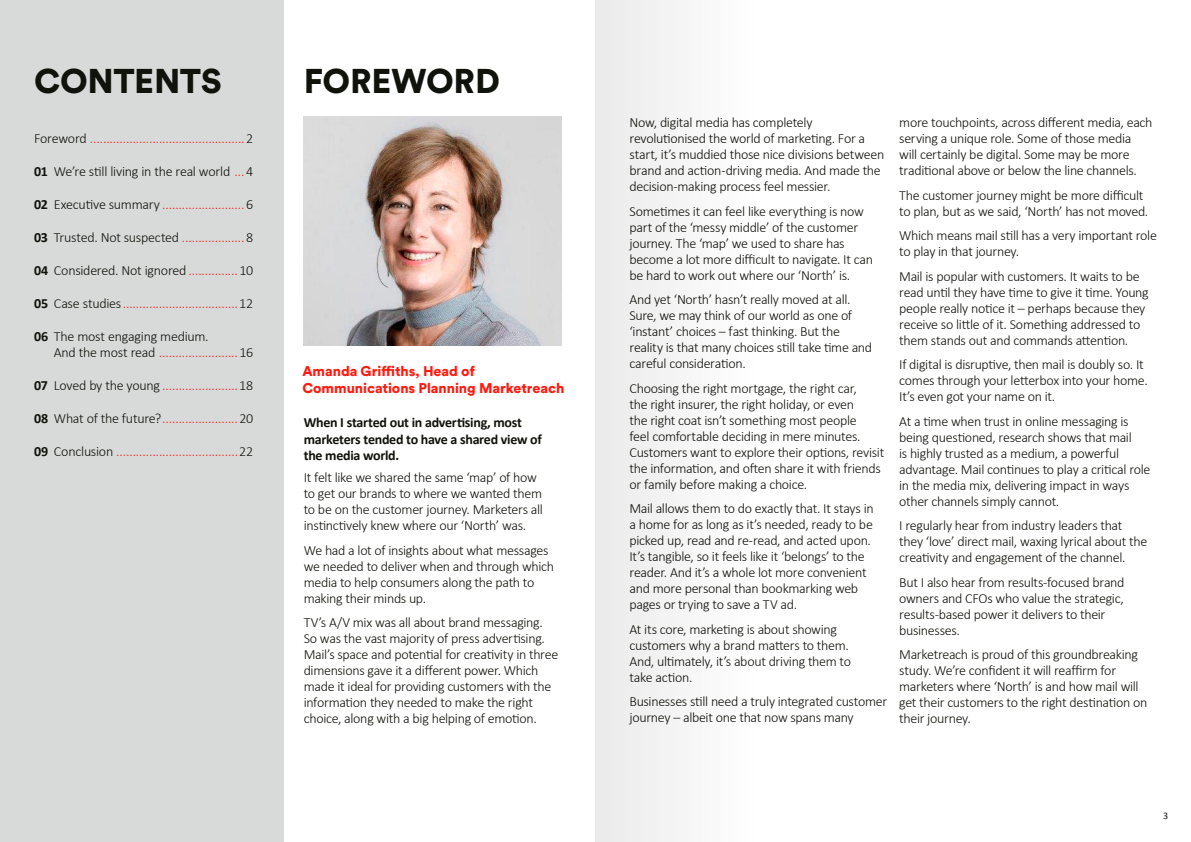
<style>
.page{position:relative;width:1191px;height:842px;background:#fff}
.page>*{position:absolute;margin:0;border:0;box-sizing:border-box;transform-origin:0 0}
.t1{font:900 34px "Circular XX";letter-spacing:-.005em;color:#10120c}
.t2{font:300 14px/16px "Calibri";letter-spacing:-.025em;color:#10120c}
.t3{font:300 14px "Calibri";letter-spacing:-.02em;color:#ff1a10}
.t4{font:700 14px/16.8px "Calibri";letter-spacing:-.02em;color:#10120c}
.t5{font:900 14px/17px "Circular XX";color:#ff1a10}
.t6{font:10px "Calibri";color:#10120c}
.s1{color:#10120c}
.s2{font-weight:700}
.s3{color:#ff1a10}
.s4{font-weight:700;color:#10120c}
</style>
<div class="page">
<div style="left:0;top:0;width:283px;height:842px;background:#d8d9d9"></div>
<img style="left:304px;top:116px;width:257px;height:229px">
<div style="left:595px;top:0;width:163px;height:842px;background:#f5f5f5"></div>
<h1 class="t1" style="left:34px;top:58px;width:189px">CONTENTS</h1>
<p class="t3" style="left:34px;top:130px;width:221px"><span class="s1">Foreword</span> ...............................................<span class="s1">2</span></p>
<p class="t2" style="left:34px;top:164px;width:221px"><span class="s2">01</span> We’re still living in the real world <span class="s3">...</span>4</p>
<p class="t3" style="left:34px;top:196px;width:221px"><span class="s4">02</span> <span class="s1">Executive summary</span> .........................<span class="s1">6</span></p>
<p class="t2" style="left:34px;top:230px;width:221px"><span class="s2">03</span> Trusted. Not suspected <span class="s3">...................</span>8</p>
<p class="t2" style="left:34px;top:263px;width:220px"><span class="s2">04</span> Considered. Not ignored <span class="s3">...............</span>10</p>
<p class="t3" style="left:34px;top:295px;width:221px"><span class="s4">05</span> <span class="s1">Case studies</span>...................................<span class="s1">12</span></p>
<p class="t2" style="left:54px;top:329px;width:201px;text-indent:-20px"><span class="s2">06</span> The most engaging medium.<br>And the most read <span class="s3">........................</span>16</p>
<p class="t3" style="left:34px;top:377px;width:221px"><span class="s4">07</span> <span class="s1">Loved by the young</span> .......................<span class="s1">18</span></p>
<p class="t3" style="left:34px;top:410px;width:221px"><span class="s4">08</span> <span class="s1">What of the future?</span>.......................<span class="s1">20</span></p>
<p class="t3" style="left:34px;top:443px;width:221px"><span class="s4">09</span> <span class="s1">Conclusion</span> .....................................<span class="s1">22</span></p>
<h1 class="t1" style="left:304px;top:58px;width:197px">FOREWORD</h1>
<p class="t5" style="left:302px;top:362px;width:263px">Amanda Griffiths, Head of<br>Communications Planning Marketreach</p>
<p class="t4" style="left:304px;top:413px;width:240px">When I started out in advertising, most marketers tended to have a shared view of the media world.</p>
<p class="t2" style="left:304px;top:469px;width:241px">It felt like we shared the same ‘map’ of how to get our brands to where we wanted them to be on the customer journey. Marketers all instinctively knew where our ‘North’ was.</p>
<p class="t2" style="left:304px;top:542px;width:252px">We had a lot of insights about what messages we needed to deliver when and through which media to help consumers along the path to making their minds up.</p>
<p class="t2" style="left:304px;top:614px;width:256px">TV’s A/V mix was all about brand messaging.<br>So was the vast majority of press advertising.<br>Mail’s space and potential for creativity in three dimensions gave it a different power. Which made it ideal for providing customers with the information they needed to make the right choice, along with a big helping of emotion.</p>
<p class="t2" style="left:629px;top:114px;width:256px">Now, digital media has completely revolutionised the world of marketing. For a start, it’s muddied those nice divisions between brand and action-driving media. And made the decision-making process feel messier.</p>
<p class="t2" style="left:629px;top:203px;width:245px">Sometimes it can feel like everything is now part of the ‘messy middle’ of the customer journey. The ‘map’ we used to share has become a lot more difficult to navigate. It can be hard to work out where our ‘North’ is.</p>
<p class="t2" style="left:629px;top:291px;width:244px">And yet ‘North’ hasn’t really moved at all.<br>Sure, we may think of our world as one of ‘instant’ choices – fast thinking. But the reality is that many choices still take time and careful consideration.</p>
<p class="t2" style="left:629px;top:380px;width:256px">Choosing the right mortgage, the right car,<br>the right insurer, the right holiday, or even<br>the right coat isn’t something most people<br>feel comfortable deciding in mere minutes.<br>Customers want to explore their options, revisit the information, and often share it with friends or family before making a choice.</p>
<p class="t2" style="left:629px;top:500px;width:246px">Mail allows them to do exactly that. It stays in a home for as long as it’s needed, ready to be picked up, read and re-read, and acted upon.<br>It’s tangible, so it feels like it ‘belongs’ to the reader. And it’s a whole lot more convenient and more personal than bookmarking web pages or trying to save a TV ad.</p>
<p class="t2" style="left:629px;top:621px;width:223px">At its core, marketing is about showing customers why a brand matters to them.<br>And, ultimately, it’s about driving them to take action.</p>
<p class="t2" style="left:629px;top:693px;width:259px">Businesses still need a truly integrated customer journey – albeit one that now spans many</p>
<p class="t2" style="left:899px;top:114px;width:255px">more touchpoints, across different media, each serving a unique role. Some of those media will certainly be digital. Some may be more traditional above or below the line channels.</p>
<p class="t2" style="left:899px;top:187px;width:251px">The customer journey might be more difficult to plan, but as we said, ‘North’ has not moved.</p>
<p class="t2" style="left:899px;top:227px;width:259px">Which means mail still has a very important role to play in that journey.</p>
<p class="t2" style="left:899px;top:268px;width:251px">Mail is popular with customers. It waits to be read until they have time to give it time. Young people really notice it – perhaps because they receive so little of it. Something addressed to them stands out and commands attention.</p>
<p class="t2" style="left:899px;top:356px;width:250px">If digital is disruptive, then mail is doubly so. It comes through your letterbox into your home.<br>It’s even got your name on it.</p>
<p class="t2" style="left:899px;top:413px;width:253px">At a time when trust in online messaging is being questioned, research shows that mail<br>is highly trusted as a medium, a powerful advantage. Mail continues to play a critical role in the media mix, delivering impact in ways other channels simply cannot.</p>
<p class="t2" style="left:899px;top:517px;width:250px">I regularly hear from industry leaders that they ‘love’ direct mail, waxing lyrical about the creativity and engagement of the channel.</p>
<p class="t2" style="left:899px;top:574px;width:227px">But I also hear from results-focused brand owners and CFOs who value the strategic, results-based power it delivers to their businesses.</p>
<p class="t2" style="left:899px;top:646px;width:250px">Marketreach is proud of this groundbreaking study. We’re confident it will reaffirm for marketers where ‘North’ is and how mail will get their customers to the right destination on their journey.</p>
<p class="t6" style="left:1163px;top:809px;width:7px">3</p>
</div>
